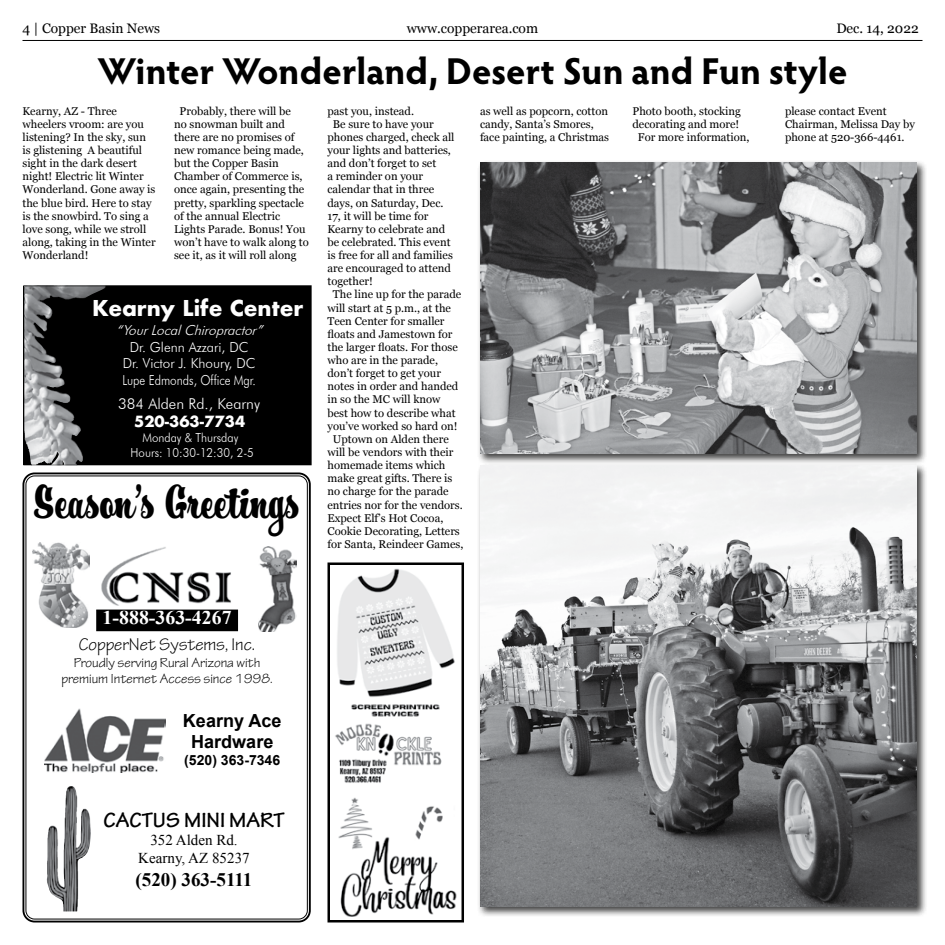
<style>
.page{position:relative;width:945px;height:945px;background:#fff}
.page>*{position:absolute;margin:0;border:0;box-sizing:border-box;transform-origin:0 0}
.t1{font:42.25px "Hucklebuck JF";color:#000;scale:.8 1}
.t2{font:700 37.5px "Hypatia Sans Pro";color:#000}
.t3{font:700 22px "Tekton Pro";color:#000}
.t4{font:700 21.25px "Futura";color:#fff}
.t5{font:700 19.88px "Times New Roman";color:#fff}
.t6{font:700 19px "Times New Roman";color:#000}
.t7{font:18px "Tekton Pro";color:#000}
.t8{font:700 18px/21.6px "Arial";color:#000;text-align:center}
.t9{font:15px/18px "Times New Roman";color:#000;text-align:center}
.t10{font:300 15px "Futura BT";color:#fff}
.t11{font:700 15px "Futura";color:#fff}
.t12{font:14px/16.9px "Tekton Pro";color:#000;text-align:center}
.t13{font:700 14px "Arial";color:#000}
.t14{font:300 13.75px/16.5px "Futura BT";color:#fff;text-align:center}
.t15{font:13.75px "Georgia";color:#000}
.t16{font:italic 300 13.75px "Futura BT";color:#fff}
.t17{font:300 12.5px/15px "Futura BT";color:#fff;text-align:center;scale:.92 1}
.t18{font:11.25px/13.1px "Georgia";color:#000}
</style>
<div class="page">
<hr style="left:22px;top:40px;width:900px;height:1px;background:#000">
<div style="left:22px;top:472px;width:289px;height:450px;border:2px solid #000;border-radius:11px"></div>
<div style="left:26px;top:476px;width:282px;height:443px;border:1px solid #000;border-radius:9px"></div>
<div style="left:97px;top:610px;width:141px;height:21px;background:#000"></div>
<img style="left:45px;top:708px;width:120px;height:65px">
<img style="left:46px;top:786px;width:45px;height:125px">
<img style="left:101px;top:547px;width:130px;height:58px">
<img style="left:32px;top:542px;width:57px;height:86px">
<img style="left:258px;top:547px;width:38px;height:85px">
<img style="left:337px;top:568px;width:118px;height:129px">
<img style="left:335px;top:723px;width:122px;height:194px">
<div style="left:328px;top:562px;width:136px;height:360px;border:2px solid #000"></div>
<img style="left:351px;top:704px;width:89px;height:13px">
<div style="left:23px;top:285px;width:289px;height:180px;background:#000"></div>
<img style="left:24px;top:286px;width:81px;height:179px">
<div style="left:477px;top:160px;width:450px;height:305px;background:#000;opacity:.75"></div>
<img style="left:480px;top:163px;width:436px;height:291px">
<div style="left:477px;top:462px;width:451px;height:455px;background:#000;opacity:.75"></div>
<img style="left:480px;top:465px;width:437px;height:441px">
<p class="t15" style="left:22px;top:18px;width:139px">4 | Copper Basin News</p>
<p class="t15" style="left:407px;top:18px;width:133px">www.copperarea.com</p>
<p class="t15" style="left:836px;top:18px;width:84px">Dec. 14, 2022</p>
<h2 class="t2" style="left:97px;top:44px;width:752px">Winter Wonderland, Desert Sun and Fun style</h2>
<p class="t18" style="left:328px;top:104px;width:88px">past you, instead.</p>
<p class="t18" style="left:333px;top:117px;width:102px">Be sure to have your</p>
<p class="t18" style="left:328px;top:130px;width:129px">phones charged, check all</p>
<p class="t18" style="left:328px;top:143px;width:125px">your lights and batteries,</p>
<p class="t18" style="left:328px;top:156px;width:110px">and don’t forget to set</p>
<p class="t18" style="left:328px;top:169px;width:97px">a reminder on your</p>
<p class="t18" style="left:328px;top:183px;width:108px">calendar that in three</p>
<p class="t18" style="left:328px;top:196px;width:118px">days, on Saturday, Dec.</p>
<p class="t18" style="left:328px;top:209px;width:102px">17, it will be time for</p>
<p class="t18" style="left:328px;top:222px;width:119px">Kearny to celebrate and</p>
<p class="t18" style="left:328px;top:235px;width:125px">be celebrated. This event</p>
<p class="t18" style="left:328px;top:248px;width:127px">is free for all and families</p>
<p class="t18" style="left:328px;top:261px;width:125px">are encouraged to attend</p>
<p class="t18" style="left:328px;top:274px;width:47px">together!</p>
<p class="t18" style="left:333px;top:288px;width:130px">The line up for the parade</p>
<p class="t18" style="left:328px;top:301px;width:125px">will start at 5 p.m., at the</p>
<p class="t18" style="left:328px;top:314px;width:119px">Teen Center for smaller</p>
<p class="t18" style="left:328px;top:327px;width:126px">floats and Jamestown for</p>
<p class="t18" style="left:328px;top:340px;width:132px">the larger floats. For those</p>
<p class="t18" style="left:328px;top:353px;width:112px">who are in the parade,</p>
<p class="t18" style="left:328px;top:366px;width:115px">don’t forget to get your</p>
<p class="t18" style="left:328px;top:379px;width:132px">notes in order and handed</p>
<p class="t18" style="left:328px;top:393px;width:114px">in so the MC will know</p>
<p class="t18" style="left:328px;top:406px;width:130px">best how to describe what</p>
<p class="t18" style="left:328px;top:419px;width:132px">you’ve worked so hard on!</p>
<p class="t18" style="left:333px;top:432px;width:117px">Uptown on Alden there</p>
<p class="t18" style="left:328px;top:445px;width:128px">will be vendors with their</p>
<p class="t18" style="left:328px;top:458px;width:120px">homemade items which</p>
<p class="t18" style="left:328px;top:471px;width:126px">make great gifts. There is</p>
<p class="t18" style="left:328px;top:484px;width:123px">no charge for the parade</p>
<p class="t18" style="left:328px;top:498px;width:137px">entries nor for the vendors.</p>
<p class="t18" style="left:328px;top:511px;width:117px">Expect Elf’s Hot Cocoa,</p>
<p class="t18" style="left:328px;top:524px;width:134px">Cookie Decorating, Letters</p>
<p class="t18" style="left:328px;top:537px;width:137px">for Santa, Reindeer Games,</p>
<p class="t18" style="left:22px;top:104px;width:135px">Kearny, AZ - Three wheelers vroom: are you listening? In the sky, sun is glistening A beautiful sight in the dark desert night! Electric lit Winter<br>Wonderland. Gone away is the blue bird. Here to stay is the snowbird. To sing a love song, while we stroll along, taking in the Winter<br>Wonderland!</p>
<p class="t18" style="left:174px;top:104px;width:136px;text-indent:5px">Probably, there will be<br>no snowman built and there are no promises of new romance being made, but the Copper Basin<br>Chamber of Commerce is, once again, presenting the pretty, sparkling spectacle of the annual Electric<br>Lights Parade. Bonus! You won’t have to walk along to see it, as it will roll along</p>
<p class="t18" style="left:480px;top:104px;width:131px">as well as popcorn, cotton candy, Santa’s Smores, face painting, a Christmas</p>
<p class="t18" style="left:633px;top:104px;width:110px">Photo booth, stocking</p>
<p class="t18" style="left:785px;top:104px;width:131px">please contact Event<br>Chairman, Melissa Day by phone at 520-366-4461.</p>
<p class="t18" style="left:633px;top:117px;width:108px">decorating and more!</p>
<p class="t18" style="left:638px;top:130px;width:113px">For more information,</p>
<h3 class="t4" style="left:92px;top:293px;width:213px">Kearny Life Center</h3>
<p class="t16" style="left:116px;top:322px;width:152px">“YourLocalChiropractor”</p>
<p class="t14" style="left:122px;top:338px;width:135px">Dr. Glenn Azzari, DC<br>Dr. Victor J. Khoury, DC<br>Lupe Edmonds, Office Mgr.</p>
<h3 class="t10" style="left:118px;top:394px;width:143px">384 Alden Rd., Kearny</h3>
<h3 class="t11" style="left:134px;top:410px;width:113px">520-363-7734</h3>
<p class="t17" style="left:131px;top:430px;width:136px">Monday &amp; Thursday<br>Hours: 10:30-12:30, 2-5</p>
<h1 class="t1" style="left:34px;top:475px;width:334px">Season’s Greetings</h1>
<h3 class="t5" style="left:103px;top:604px;width:131px">1-888-363-4267</h3>
<h3 class="t7" style="left:79px;top:634px;width:178px">CopperNet Systems, Inc.</h3>
<p class="t12" style="left:61px;top:654px;width:213px">Proudly serving Rural Arizona with premium Internet Access since 1998.</p>
<h3 class="t8" style="left:183px;top:710px;width:100px">Kearny Ace<br>Hardware</h3>
<p class="t13" style="left:184px;top:751px;width:97px">(520) 363-7346</p>
<h3 class="t3" style="left:104px;top:807px;width:183px">CACTUS MINI MART</h3>
<h3 class="t9" style="left:138px;top:831px;width:113px">352 Alden Rd.<br>Kearny, AZ 85237</h3>
<h3 class="t6" style="left:136px;top:867px;width:118px">(520) 363-5111</h3>
</div>
